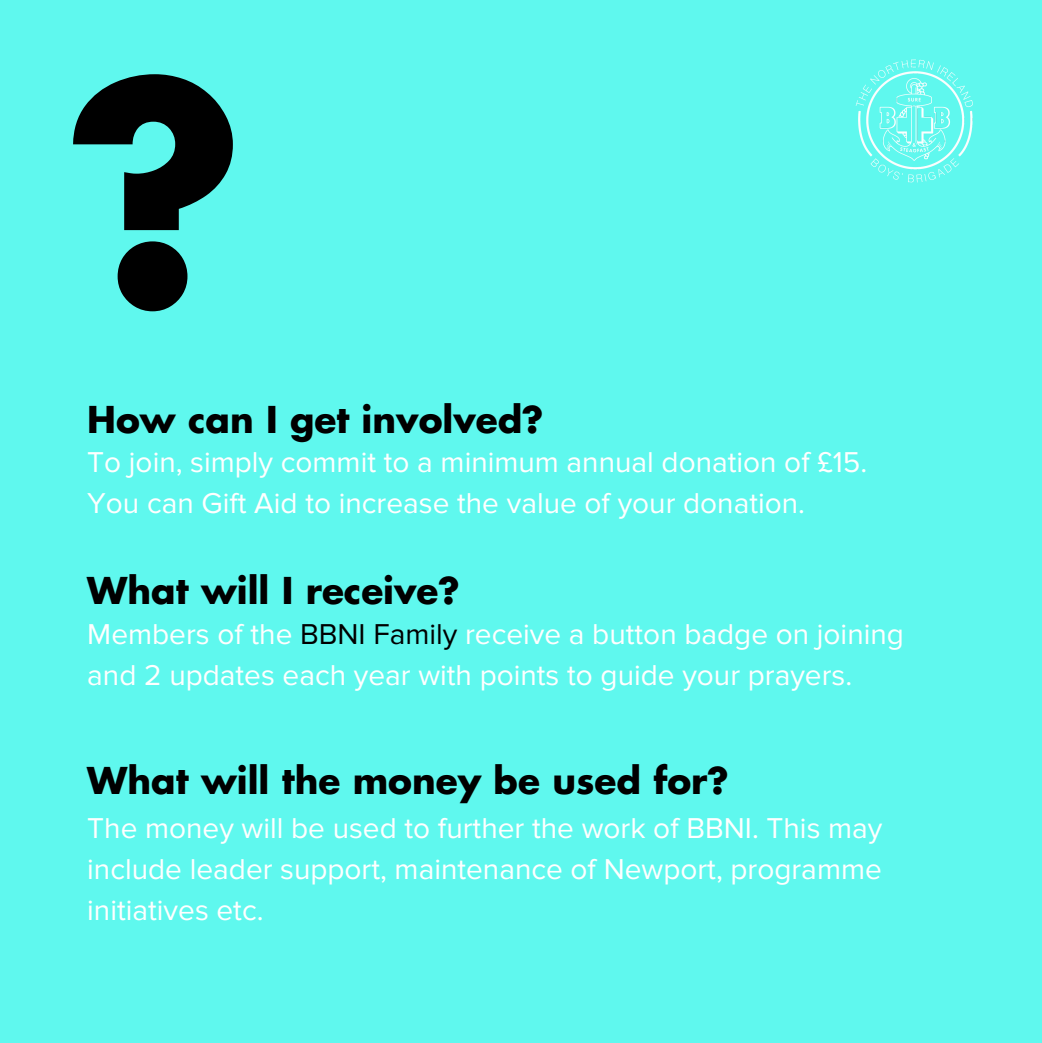
<style>
.page{position:relative;width:1042px;height:1043px;background:#fff}
.page>*{position:absolute;margin:0;border:0;box-sizing:border-box;transform-origin:0 0}
.t1{font:700 298.38px "Futura";color:#000}
.t2{font:700 35.88px "Futura";color:#000}
.t3{font:29.75px/40.6px "Proxima Nova";color:#fff}
.s1{color:#000}
</style>
<div class="page">
<div style="left:0;top:0;width:1041px;height:1042px;background:#5ff8ee"></div>
<img style="left:855px;top:59px;width:118px;height:124px">
<p class="t1" style="left:69px;top:57px;width:179px">?</p>
<p class="t2" style="left:87px;top:403px;width:457px">How can I get involved?</p>
<p class="t3" style="left:87px;top:442px;width:781px">To join, simply commit to a minimum annual donation of £15.<br>You can Gift Aid to increase the value of your donation.</p>
<p class="t2" style="left:87px;top:574px;width:374px">What will I receive?</p>
<p class="t3" style="left:87px;top:614px;width:817px">Members of the <span class="s1">BBNI Family</span> receive a button badge on joining and 2 updates each year with points to guide your prayers.</p>
<h1 class="t2" style="left:87px;top:763px;width:643px">What will the money be used for?</h1>
<h1 class="t3" style="left:87px;top:808px;width:796px;text-align:justify">The money will be used to further the work of BBNI. This may include leader support, maintenance of Newport, programme initiatives etc.</h1>
</div>
